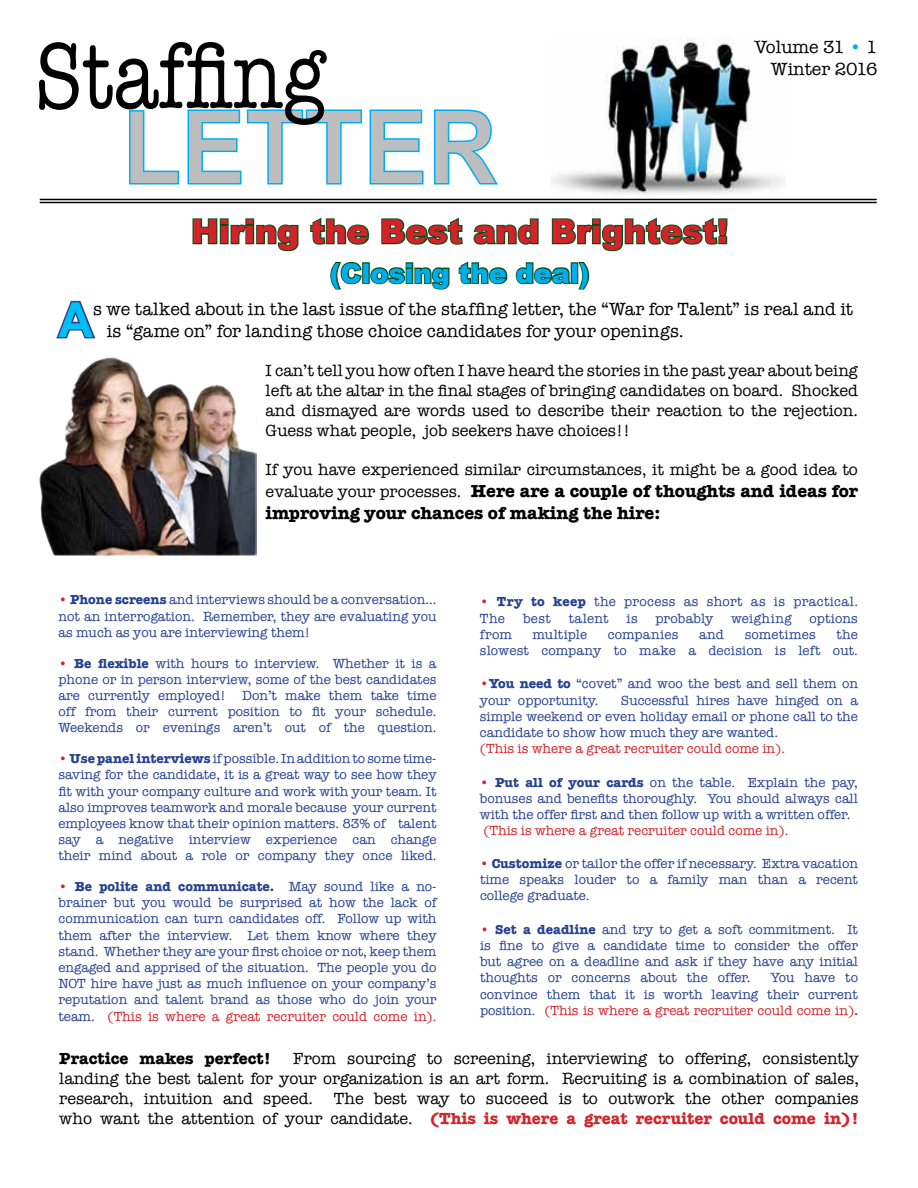
<style>
.page{position:relative;width:918px;height:1188px;background:#fff}
.page>*{position:absolute;margin:0;border:0;box-sizing:border-box;transform-origin:0 0}
.t1{font:700 48.15px "Arial";color:#00c0f3}
.t2{font:900 33px "Arial";color:#d2232a}
.t3{font:900 27px "Arial";color:#00aeef}
.t4{font:18px/21.6px "American Typewriter";color:#000}
.t5{font:700 18px/21.6px "American Typewriter";color:#000}
.t6{font:16.5px/19.8px "American Typewriter";color:#000;text-align:justify}
.t7{font:700 16.5px "American Typewriter";color:#000}
.t8{font:13.5px/16.2px "American Typewriter";color:#25408f;text-align:justify}
.t9{font:13.5px "American Typewriter";color:#d2232a}
.t10{font:13.5px/16.2px "American Typewriter";letter-spacing:.025em;color:#25408f}
.t11{font:13.5px "American Typewriter";letter-spacing:.03em;color:#25408f}
.s1{color:#00aeef}
.s2{font-weight:400;font-size:16.5px}
.s3{color:#d2232a}
.s4{font-weight:700}
.s5{font-family:"Helvetica";font-weight:700;font-style:italic;color:#d2232a}
.s6{font-weight:700;color:#d2232a}
</style>
<div class="page">
<svg style="left:56px;top:300px;width:40px;height:39px"></svg>
<img style="left:39px;top:357px;width:217px;height:199px">
<svg style="left:39px;top:42px;width:459px;height:143px"></svg>
<hr style="left:40px;top:199px;width:837px;height:1px;background:#000">
<hr style="left:40px;top:202px;width:837px;height:1px;background:#000">
<img style="left:550px;top:37px;width:235px;height:157px">
<svg style="left:192px;top:218px;width:107px;height:34px"></svg>
<svg style="left:310px;top:217px;width:60px;height:28px"></svg>
<svg style="left:381px;top:217px;width:82px;height:28px"></svg>
<svg style="left:473px;top:218px;width:66px;height:27px"></svg>
<svg style="left:551px;top:217px;width:177px;height:35px"></svg>
<svg style="left:330px;top:262px;width:32px;height:28px"></svg>
<div style="left:362px;top:262px;width:8px;height:22px;border:2px solid #01521a"></div>
<svg style="left:369px;top:262px;width:81px;height:28px"></svg>
<svg style="left:458px;top:261px;width:132px;height:29px"></svg>
<h3 class="t4" style="left:754px;top:36px;width:125px;text-align:right">Volume 31 <span class="s1">•</span> 1<br>Winter 2016</h3>
<h2 class="t2" style="left:191px;top:207px;width:539px">Hiring the Best and Brightest!</h2>
<h3 class="t3" style="left:330px;top:254px;width:261px">(Closing the deal)</h3>
<h1 class="t1" style="left:58px;top:288px;width:36px">A</h1>
<h3 class="t4" style="left:107px;top:298px;width:748px;text-indent:-13px">s we talked about in the last issue of the staffing letter, the “War for Talent” is real and it is “game on” for landing those choice candidates for your openings.</h3>
<p class="t6" style="left:266px;top:361px;width:594px">I can’t tell you how often I have heard the stories in the past year about being left at the altar in the final stages of bringing candidates on board. Shocked and dismayed are words used to describe their reaction to the rejection.<br>Guess what people, job seekers have choices!!</p>
<p class="t6" style="left:266px;top:460px;width:594px">If you have experienced similar circumstances, it might be a good idea to</p>
<h3 class="t5" style="left:266px;top:479px;width:594px"><span class="s2">evaluate your processes.</span> Here are a couple of thoughts and ideas for improving your chances of making the hire:</h3>
<p class="t8" style="left:58px;top:591px;width:379px"><span class="s3">•</span> <span class="s4">Phone screens</span> and interviews should be a conversation… not an interrogation. Remember, they are evaluating you as much as you are interviewing them!</p>
<p class="t8" style="left:58px;top:655px;width:380px"><span class="s3">•</span> <span class="s4">Be flexible</span> with hours to interview. Whether it is a phone or in person interview, some of the best candidates are currently employed! Don’t make them take time off from their current position to fit your schedule.<br>Weekends or evenings aren’t out of the question.</p>
<p class="t8" style="left:58px;top:750px;width:380px"><span class="s3">•</span> <span class="s4">Use panel interviews</span> if possible. In addition to some time&shy;saving for the candidate, it is a great way to see how they fit with your company culture and work with your team. It also improves teamwork and morale because your current employees know that their opinion matters. 83% of talent say a negative interview experience can change their mind about a role or company they once liked.</p>
<p class="t8" style="left:58px;top:878px;width:380px"><span class="s3">•</span> <span class="s4">Be polite and communicate.</span> May sound like a no&shy;brainer but you would be surprised at how the lack of communication can turn candidates off. Follow up with them after the interview. Let them know where they stand. Whether they are your first choice or not, keep them engaged and apprised of the situation. The people you do NOT hire have just as much influence on your company’s reputation and talent brand as those who do join your team. <span class="s3">(This is where a great recruiter could come in).</span></p>
<p class="t10" style="left:480px;top:593px;width:380px"><span class="s3">•</span> <span class="s4">Try to keep</span> the process as short as is practical.<br>The</p>
<p class="t8" style="left:523px;top:609px;width:29px">best</p>
<p class="t8" style="left:569px;top:609px;width:41px">talent</p>
<p class="t8" style="left:627px;top:609px;width:13px">is</p>
<p class="t8" style="left:655px;top:609px;width:59px">probably</p>
<p class="t11" style="left:731px;top:608px;width:62px">weighing</p>
<p class="t8" style="left:810px;top:609px;width:50px">options</p>
<p class="t8" style="left:480px;top:626px;width:33px">from</p>
<p class="t8" style="left:533px;top:626px;width:56px">multiple</p>
<p class="t8" style="left:608px;top:626px;width:72px">companies</p>
<p class="t8" style="left:699px;top:626px;width:26px">and</p>
<p class="t8" style="left:745px;top:626px;width:72px">sometimes</p>
<p class="t8" style="left:480px;top:626px;width:380px;text-align:right">the<br>slowest company to make a decision is left out.</p>
<p class="t8" style="left:480px;top:675px;width:379px"><span class="s3">•</span><span class="s4">You need to</span> “covet” and woo the best and sell them on your opportunity.</p>
<p class="t8" style="left:480px;top:692px;width:380px;text-indent:141px">Successful hires have hinged on a simple weekend or even holiday email or phone call to the candidate to show how much they are wanted.</p>
<p class="t9" style="left:480px;top:738px;width:307px">(This is where a great recruiter could come in).</p>
<p class="t8" style="left:480px;top:774px;width:379px"><span class="s3">•</span> <span class="s4">Put all of your cards</span> on the table. Explain the pay, bonuses and benefits thoroughly. You should always call with the offer first and then follow up with a written offer.</p>
<p class="t9" style="left:483px;top:820px;width:307px">(This is where a great recruiter could come in).</p>
<p class="t8" style="left:480px;top:855px;width:380px"><span class="s3">•</span> <span class="s4">Customize</span> or tailor the offer if necessary. Extra vacation time speaks louder to a family man than a recent college graduate.</p>
<p class="t8" style="left:480px;top:921px;width:380px"><span class="s3">•</span> <span class="s4">Set a deadline</span> and try to get a soft commitment. It is fine to give a candidate time to consider the offer but agree on a deadline and ask if they have any initial thoughts or concerns about the offer.</p>
<p class="t8" style="left:480px;top:969px;width:380px;text-indent:290px">You have to convince them that it is worth leaving their current position. <span class="s3">(This is where a great recruiter could come in)</span><span class="s5">.</span></p>
<p class="t7" style="left:59px;top:1045px;width:213px">Practice makes perfect!</p>
<p class="t6" style="left:59px;top:1049px;width:801px;text-indent:234px">From sourcing to screening, interviewing to offering, consistently landing the best talent for your organization is an art form. Recruiting is a combination of sales, research, intuition and speed.</p>
<p class="t6" style="left:59px;top:1088px;width:801px;text-align:right">The best way to succeed is to outwork the other companies<br>who want the attention of your candidate. <span class="s6">(This is where a great recruiter could come in)!</span></p>
</div>
